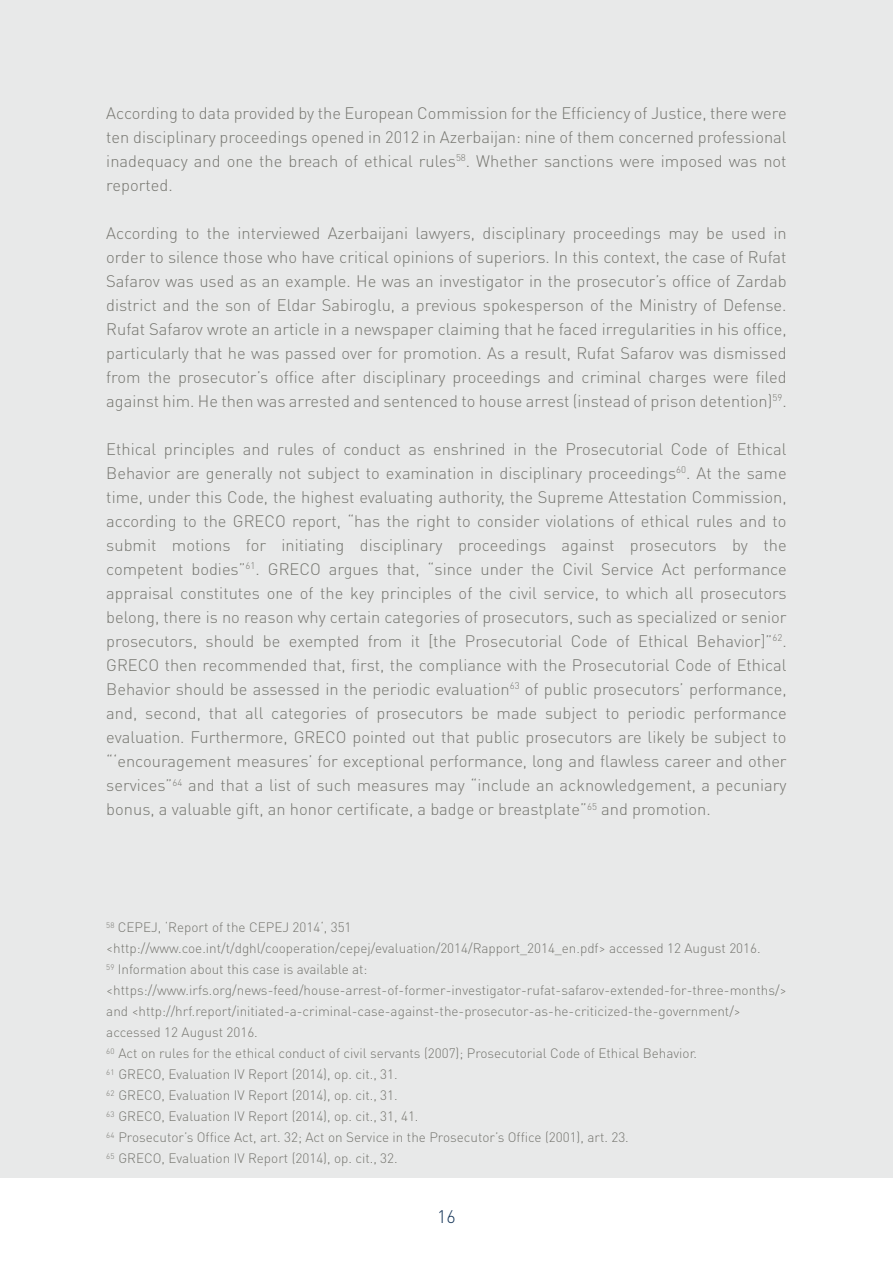
<style>
.page{position:relative;width:893px;height:1263px;background:#fff}
.page>*{position:absolute;margin:0;border:0;box-sizing:border-box;transform-origin:0 0}
.t1{font:300 18px "DIN Pro";color:#153558}
.t2{font:300 16.5px/24px "DIN Pro";color:#767670;text-align:justify}
.t3{font:300 13.5px/21px "DIN Pro";color:#767670}
</style>
<div class="page">
<div style="left:0;top:0;width:893px;height:1178px;background:#e8e9e9"></div>
<p class="t2" style="left:106px;top:100px;width:682px">According to data provided by the European Commission for the Efficiency of Justice, there were ten disciplinary proceedings opened in 2012 in Azerbaijan: nine of them concerned professional inadequacy and one the breach of ethical rules<sup>58</sup>. Whether sanctions were imposed was not reported.</p>
<p class="t2" style="left:106px;top:220px;width:682px">According to the interviewed Azerbaijani lawyers, disciplinary proceedings may be used in order to silence those who have critical opinions of superiors. In this context, the case of Rufat Safarov was used as an example. He was an investigator in the prosecutor’s office of Zardab district and the son of Eldar Sabiroglu, a previous spokesperson of the Ministry of Defense.<br>Rufat Safarov wrote an article in a newspaper claiming that he faced irregularities in his office, particularly that he was passed over for promotion. As a result, Rufat Safarov was dismissed from the prosecutor’s office after disciplinary proceedings and criminal charges were filed against him. He then was arrested and sentenced to house arrest (instead of prison detention)<sup>59</sup>.</p>
<p class="t2" style="left:106px;top:436px;width:682px">Ethical principles and rules of conduct as enshrined in the Prosecutorial Code of Ethical Behavior are generally not subject to examination in disciplinary proceedings<sup>60</sup>. At the same time, under this Code, the highest evaluating authority, the Supreme Attestation Commission, according to the GRECO report, “has the right to consider violations of ethical rules and to submit motions for initiating disciplinary proceedings against prosecutors by the competent bodies”<sup>61</sup>. GRECO argues that, “since under the Civil Service Act performance appraisal constitutes one of the key principles of the civil service, to which all prosecutors belong, there is no reason why certain categories of prosecutors, such as specialized or senior prosecutors, should be exempted from it [the Prosecutorial Code of Ethical Behavior]”<sup>62</sup>.<br>GRECO then recommended that, first, the compliance with the Prosecutorial Code of Ethical Behavior should be assessed in the periodic evaluation<sup>63</sup> of public prosecutors’ performance, and, second, that all categories of prosecutors be made subject to periodic performance evaluation. Furthermore, GRECO pointed out that public prosecutors are likely be subject to “‘encouragement measures’ for exceptional performance, long and flawless career and other services”<sup>64</sup> and that a list of such measures may “include an acknowledgement, a pecuniary bonus, a valuable gift, an honor certificate, a badge or breastplate”<sup>65</sup> and promotion.</p>
<p class="t3" style="left:106px;top:916px;width:682px"><sup>58</sup> CEPEJ, ‘Report of the CEPEJ 2014‘, 351 &lt;http://www.coe.int/t/dghl/cooperation/cepej/evaluation/2014/Rapport_2014_en.pdf&gt; accessed 12 August 2016.<br><sup>59</sup> Information about this case is available at: &lt;https://www.irfs.org/news-feed/house-arrest-of-former-investigator-rufat-safarov-extended-for-three-months/&gt; and &lt;http://hrf.report/initiated-a-criminal-case-against-the-prosecutor-as-he-criticized-the-government/&gt; accessed 12 August 2016.<br><sup>60</sup> Act on rules for the ethical conduct of civil servants (2007); Prosecutorial Code of Ethical Behavior.<br><sup>61</sup> GRECO, Evaluation IV Report (2014), op. cit., 31.<br><sup>62</sup> GRECO, Evaluation IV Report (2014), op. cit., 31.<br><sup>63</sup> GRECO, Evaluation IV Report (2014), op. cit., 31, 41.<br><sup>64</sup> Prosecutor’s Office Act, art. 32; Act on Service in the Prosecutor’s Office (2001), art. 23.<br><sup>65</sup> GRECO, Evaluation IV Report (2014), op. cit., 32.</p>
<p class="t1" style="left:437px;top:1204px;width:20px">16</p>
</div>
